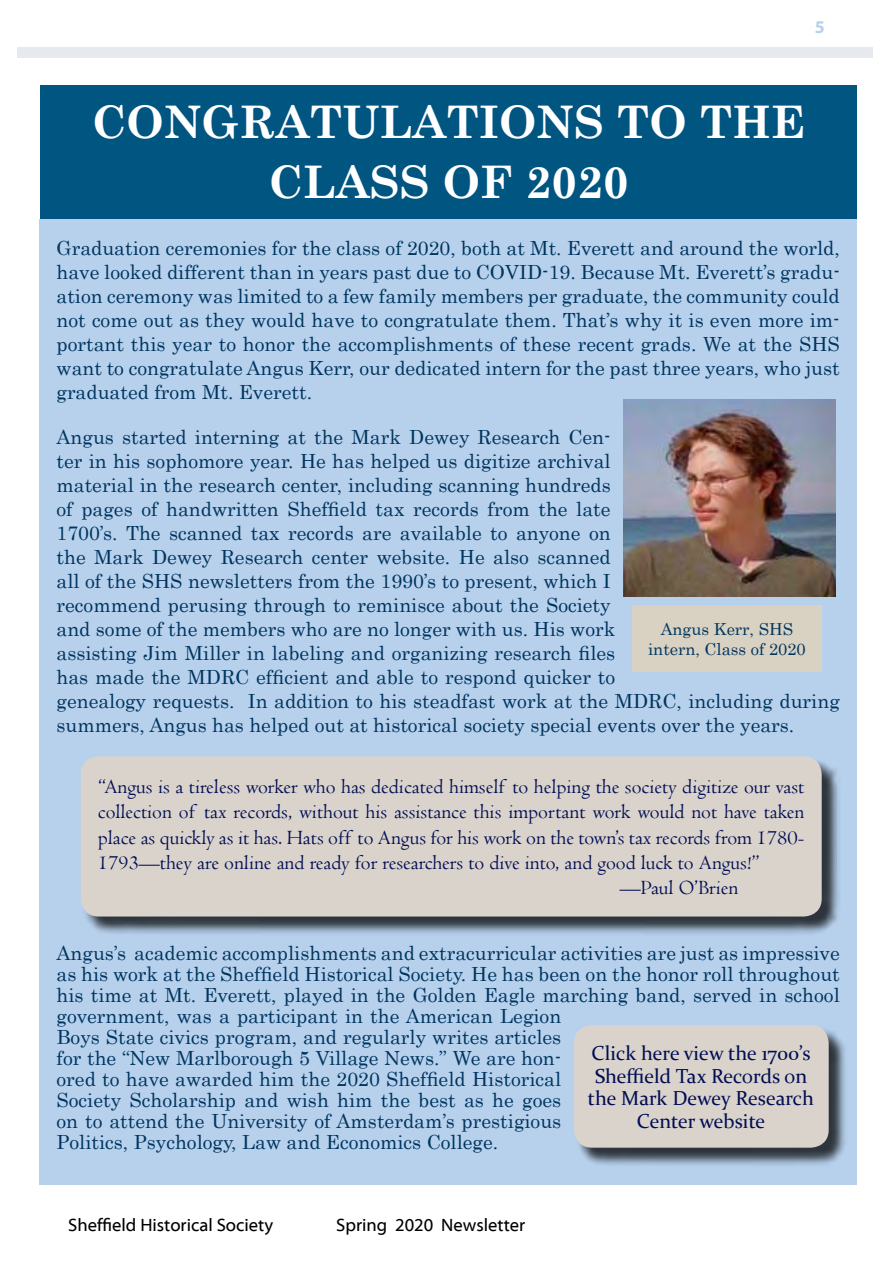
<style>
.page{position:relative;width:893px;height:1263px;background:#fff}
.page>*{position:absolute;margin:0;border:0;box-sizing:border-box;transform-origin:0 0}
.t1{font:700 45px/60px "Century Schoolbook";color:#fff;text-align:center}
.t2{font:21px "Centaur";color:#000d53}
.t3{font:20.25px/22.5px "Constantia";color:#000d53;text-align:center}
.t4{font:19.5px/24px "Century";color:#00355f}
.t5{font:18px "Myriad Web Pro";color:#000}
.t6{font:700 18px "Myriad Pro";color:#b7d1ed}
.t7{font:16.5px/19.8px "Century Schoolbook";color:#00355f;text-align:center}
</style>
<div class="page">
<div style="left:17px;top:47px;width:855px;height:11px;background:#e6eaee"></div>
<div style="left:40px;top:85px;width:817px;height:144px;background:#005581"></div>
<div style="left:40px;top:219px;width:817px;height:965px;background:#b7d1ed"></div>
<div style="left:632px;top:605px;width:190px;height:67px;background:#d9d2c2"></div>
<div style="left:576px;top:1027px;width:271px;height:139px;background:#000;opacity:.75"></div>
<div style="left:574px;top:1025px;width:255px;height:123px;background:#dad3cc;border-radius:18px"></div>
<img style="left:623px;top:399px;width:212px;height:197px">
<div style="left:83px;top:758px;width:758px;height:177px;background:#000;opacity:.75"></div>
<div style="left:81px;top:756px;width:741px;height:160px;background:#dad3cc;border-radius:18px"></div>
<p class="t6" style="left:815px;top:15px;width:11px">5</p>
<h1 class="t1" style="left:92px;top:90px;width:715px">CONGRATULATIONS TO THE<br>CLASS OF 2020</h1>
<p class="t4" style="left:57px;top:234px;width:785px;text-align:justify">Graduation ceremonies for the class of 2020, both at Mt. Everett and around the world, have looked different than in years past due to COVID-19. Because Mt. Everett’s gradu&shy;ation ceremony was limited to a few family members per graduate, the community could not come out as they would have to congratulate them. That’s why it is even more im&shy;portant this year to honor the accomplishments of these recent grads. We at the SHS want to congratulate Angus Kerr, our dedicated intern for the past three years, who just graduated from Mt. Everett.</p>
<p class="t4" style="left:57px;top:423px;width:785px">Angus started interning at the Mark Dewey Research Cen-<br>ter in his sophomore year. He has helped us digitize archival<br>material in the research center, including scanning hundreds<br>of pages of handwritten Sheffield tax records from the late<br>1700’s. The scanned tax records are available to anyone on<br>the Mark Dewey Research center website. He also scanned<br>all of the SHS newsletters from the 1990’s to present, which I<br>recommend perusing through to reminisce about the Society<br>and some of the members who are no longer with us. His work<br>assisting Jim Miller in labeling and organizing research files<br>has made the MDRC efficient and able to respond quicker to<br>genealogy requests. In addition to his steadfast work at the MDRC, including during summers, Angus has helped out at historical society special events over the years.</p>
<p class="t7" style="left:648px;top:617px;width:159px">Angus Kerr, SHS intern, Class of 2020</p>
<p class="t2" style="left:98px;top:774px;width:708px">“Angus is a tireless worker who has dedicated himself to helping the society digitize our vast</p>
<p class="t2" style="left:98px;top:799px;width:708px">collection of tax records, without his assistance this important work would not have taken</p>
<p class="t2" style="left:98px;top:824px;width:708px">place as quickly as it has. Hats off to Angus for his work on the town’s tax records from 1780-</p>
<p class="t2" style="left:98px;top:849px;width:664px">1793—they are online and ready for researchers to dive into, and good luck to Angus!”</p>
<p class="t2" style="left:620px;top:875px;width:120px">—Paul O’Brien</p>
<p class="t4" style="left:57px;top:941px;width:785px;line-height:21px">Angus’s academic accomplishments and extracurricular activities are just as impressive as his work at the Sheffield Historical Society. He has been on the honor roll throughout his time at Mt. Everett, played in the Golden Eagle marching band, served in school government, was a participant in the American Legion<br>Boys State civics program, and regularly writes articles<br>for the “New Marlborough 5 Village News.” We are hon-<br>ored to have awarded him the 2020 Sheffield Historical<br>Society Scholarship and wish him the best as he goes<br>on to attend the University of Amsterdam’s prestigious<br>Politics, Psychology, Law and Economics College.</p>
<p class="t3" style="left:588px;top:1041px;width:227px">Click here view the 1700’s<br>Sheffield Tax Records on the Mark Dewey Research<br>Center website</p>
<p class="t5" style="left:68px;top:1215px;width:207px">Sheffield Historical Society</p>
<p class="t5" style="left:336px;top:1215px;width:191px">Spring 2020 Newsletter</p>
</div>
